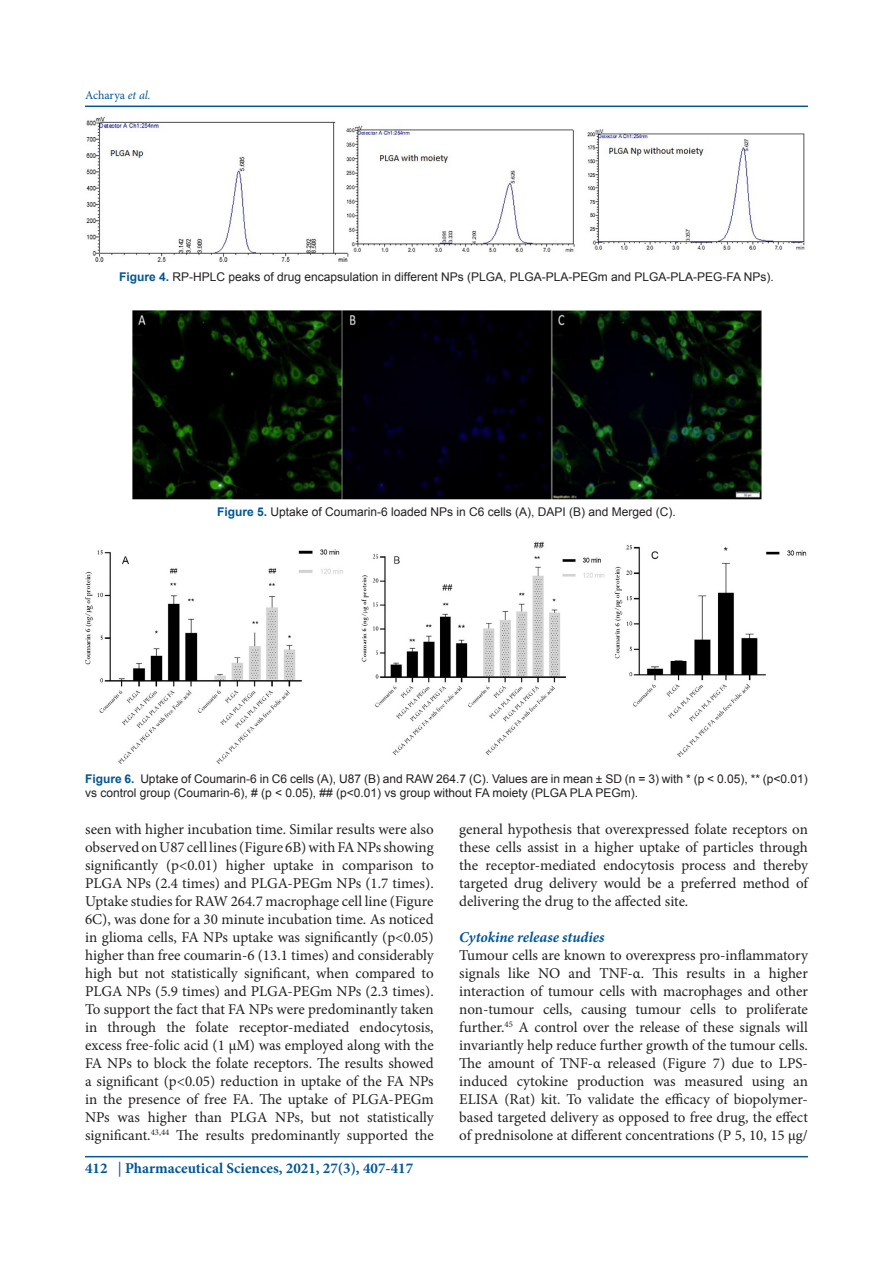
<style>
.page{position:relative;width:893px;height:1263px;background:#fff}
.page>*{position:absolute;margin:0;border:0;box-sizing:border-box;transform-origin:0 0}
.t1{font:15px/18px "Minion Pro";color:#231f20;text-align:justify}
.t2{font:700 15px "Minion Pro";color:#005696}
.t3{font:italic 700 15px "Minion Pro";letter-spacing:-.005em;color:#005696}
.t4{font:12px/14.4px "Arial";color:#231f20}
.t5{font:12px "Minion Pro";letter-spacing:-.005em;color:#005696}
.s1{font-style:italic}
.s2{font-weight:700;color:#005696}
.s3{font-weight:500}
</style>
<div class="page">
<hr style="left:85px;top:106px;width:723px;height:1px;background:#005696">
<hr style="left:85px;top:1156px;width:723px;height:1px;background:#005696">
<img style="left:132px;top:309px;width:629px;height:191px">
<img style="left:86px;top:116px;width:719px;height:146px">
<img style="left:85px;top:541px;width:722px;height:224px">
<p class="t5" style="left:85px;top:87px;width:67px">Acharya <span class="s1">et al.</span></p>
<p class="t4" style="left:119px;top:270px;width:656px"><span class="s2">Figure 4.</span> RP-HPLC peaks of drug encapsulation in different NPs (PLGA, PLGA-PLA-PEGm and PLGA-PLA-PEG-FA NPs).</p>
<p class="t4" style="left:217px;top:504px;width:460px"><span class="s2">Figure 5.</span> Uptake of Coumarin-6 loaded NPs in C6 cells (A), DAPI (B) and Merged (C).</p>
<p class="t4" style="left:85px;top:771px;width:724px"><span class="s2">Figure 6.</span> Uptake of Coumarin-6 in C6 cells (A), U87 (B) and RAW 264.7 (C). Values are in mean ± SD (n = 3) with * (p &lt; 0.05), ** (p&lt;0.01) vs control group (Coumarin-6), # (p &lt; 0.05), ## (p&lt;0.01) vs group without FA moiety (PLGA PLA PEGm).</p>
<p class="t1" style="left:85px;top:820px;width:350px">seen with higher incubation time. Similar results were also observed on U87 cell lines (Figure 6B) with FA NPs showing significantly (p&lt;0.01) higher uptake in comparison to PLGA NPs (2.4 times) and PLGA-PEGm NPs (1.7 times).<br>Uptake studies for RAW 264.7 macrophage cell line (Figure 6C), was done for a 30 minute incubation time. As noticed in glioma cells, FA NPs uptake was significantly (p&lt;0.05) higher than free coumarin-6 (13.1 times) and considerably high but not statistically significant, when compared to PLGA NPs (5.9 times) and PLGA-PEGm NPs (2.3 times).<br>To support the fact that FA NPs were predominantly taken in through the folate receptor-mediated endocytosis, excess free-folic acid (1 µM) was employed along with the FA NPs to block the folate receptors. The results showed a significant (p&lt;0.05) reduction in uptake of the FA NPs in the presence of free FA. The uptake of PLGA-PEGm NPs was higher than PLGA NPs, but not statistically significant.<sup>43,44</sup> The results predominantly supported the</p>
<p class="t1" style="left:459px;top:820px;width:350px">general hypothesis that overexpressed folate receptors on these cells assist in a higher uptake of particles through the receptor-mediated endocytosis process and thereby targeted drug delivery would be a preferred method of delivering the drug to the affected site.</p>
<p class="t3" style="left:459px;top:926px;width:147px">Cytokine release studies</p>
<p class="t1" style="left:459px;top:946px;width:350px">Tumour cells are known to overexpress pro-inflammatory signals like NO and TNF-α. This results in a higher interaction of tumour cells with macrophages and other non-tumour cells, causing tumour cells to proliferate further.<sup>45</sup> A control over the release of these signals will invariantly help reduce further growth of the tumour cells.</p>
<p class="t1" style="left:459px;top:1054px;width:350px">The amount of TNF-α released (Figure 7) due to LPS&shy;induced cytokine production was measured using an ELISA (Rat) kit. To validate the efficacy of biopolymer&shy;based targeted delivery as opposed to free drug, the effect of prednisolone at different concentrations (P 5, 10, 15 µg/</p>
<p class="t2" style="left:85px;top:1158px;width:330px">412 <span class="s3">|</span> Pharmaceutical Sciences, 2021, 27(3), 407-417</p>
</div>
